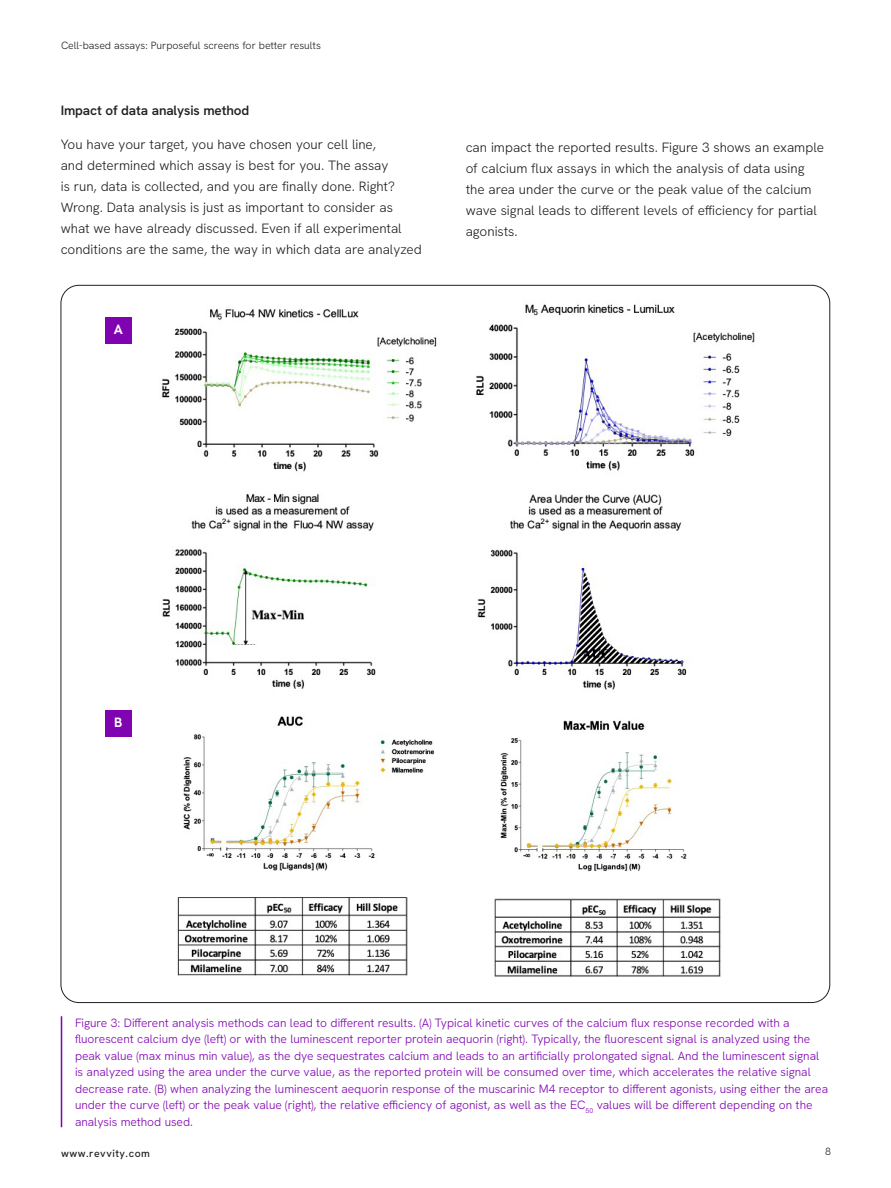
<style>
.page{position:relative;width:891px;height:1188px;background:#fff}
.page>*{position:absolute;margin:0;border:0;box-sizing:border-box;transform-origin:0 0}
.Body_Copy{font:300 13.5px/21px "Hanken Grotesk";color:#231f20}
.Paragraph_Title{font:600 13.5px "Hanken Grotesk";letter-spacing:-.01em;color:#231f20}
.Body_Copy-2{font:700 13.5px "Hanken Grotesk";color:#fff}
.Captions{font:300 12px/16.5px "Hanken Grotesk";color:#7f03b0}
.t1{font:300 10.5px "Hanken Grotesk";letter-spacing:-.005em;color:#231f20}
.t2{font:500 10.5px "Hanken Grotesk";letter-spacing:.05em;color:#231f20}
</style>
<div class="page">
<hr style="left:61px;top:1016px;width:1px;height:111px;background:#7f03b0">
<img style="left:161px;top:304px;width:594px;height:386px">
<img style="left:183px;top:716px;width:252px;height:155px">
<img style="left:177px;top:897px;width:231px;height:79px">
<img style="left:494px;top:898px;width:227px;height:79px">
<img style="left:500px;top:720px;width:187px;height:151px">
<div style="left:105px;top:318px;width:26px;height:26px;background:#7f03b0"></div>
<div style="left:105px;top:711px;width:26px;height:26px;background:#7f03b0"></div>
<p class="t1" style="left:61px;top:39px;width:261px">Cell-based assays: Purposeful screens for better results</p>
<p class="Paragraph_Title" style="left:61px;top:101px;width:190px">Impact of data analysis method</p>
<p class="Body_Copy" style="left:61px;top:134px;width:363px">You have your target, you have chosen your cell line,<br>and determined which assay is best for you. The assay<br>is run, data is collected, and you are finally done. Right?<br>Wrong. Data analysis is just as important to consider as what we have already discussed. Even if all experimental conditions are the same, the way in which data are analyzed</p>
<p class="Body_Copy" style="left:466px;top:136px;width:360px">can impact the reported results. Figure 3 shows an example of calcium flux assays in which the analysis of data using the area under the curve or the peak value of the calcium wave signal leads to different levels of efficiency for partial agonists.</p>
<p class="Body_Copy-2" style="left:114px;top:321px;width:11px">A</p>
<p class="Body_Copy-2" style="left:114px;top:714px;width:10px">B</p>
<p class="Captions" style="left:75px;top:1014px;width:755px">Figure 3: Different analysis methods can lead to different results. (A) Typical kinetic curves of the calcium flux response recorded with a fluorescent calcium dye (left) or with the luminescent reporter protein aequorin (right). Typically, the fluorescent signal is analyzed using the peak value (max minus min value), as the dye sequestrates calcium and leads to an artificially prolongated signal. And the luminescent signal is analyzed using the area under the curve value, as the reported protein will be consumed over time, which accelerates the relative signal decrease rate. (B) when analyzing the luminescent aequorin response of the muscarinic M4 receptor to different agonists, using either the area under the curve (left) or the peak value (right), the relative efficiency of agonist, as well as the EC<sub>50</sub> values will be different depending on the analysis method used.</p>
<p class="t2" style="left:61px;top:1147px;width:90px">www.revvity.com</p>
<p class="t1" style="left:825px;top:1145px;width:7px">8</p>
</div>
